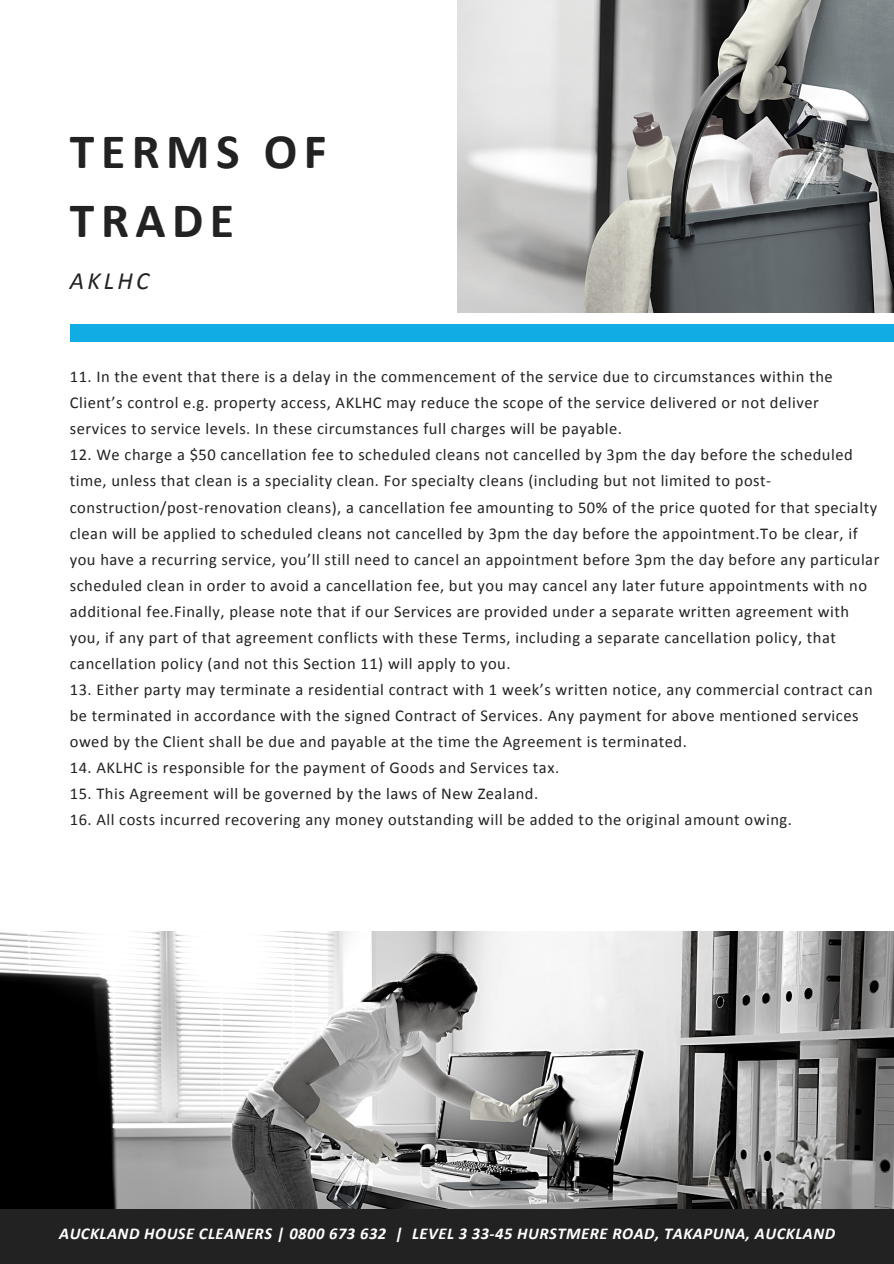
<style>
.page{position:relative;width:894px;height:1264px;background:#fff}
.page>*{position:absolute;margin:0;border:0;box-sizing:border-box;transform-origin:0 0}
.t1{font:700 49.65px/68.7px "Calibri";letter-spacing:.13em;color:#222}
.t2{font:italic 24.9px "Calibri";letter-spacing:.13em;color:#222}
.t3{font:16.5px/26.1px "Calibri";letter-spacing:.03em;color:#222}
.t4{font:italic 700 16.5px "Calibri";letter-spacing:.03em;color:#fff}
</style>
<div class="page">
<img style="left:457px;top:0;width:436px;height:312px">
<div style="left:70px;top:324px;width:823px;height:17px;background:#11ace4"></div>
<img style="left:0;top:931px;width:893px;height:278px">
<div style="left:0;top:1209px;width:893px;height:54px;background:#222"></div>
<h1 class="t1" style="left:70px;top:121px;width:258px">TERMS OF<br>TRADE</h1>
<h2 class="t2" style="left:70px;top:270px;width:81px">AKLHC</h2>
<p class="t3" style="left:70px;top:365px;width:764px">11. In the event that there is a delay in the commencement of the service due to circumstances within the<br>Client’s control e.g. property access, AKLHC may reduce the scope of the service delivered or not deliver services to service levels. In these circumstances full charges will be payable.</p>
<p class="t3" style="left:70px;top:443px;width:810px">12. We charge a $50 cancellation fee to scheduled cleans not cancelled by 3pm the day before the scheduled time, unless that clean is a speciality clean. For specialty cleans (including but not limited to post&shy;construction/post-renovation cleans), a cancellation fee amounting to 50% of the price quoted for that specialty clean will be applied to scheduled cleans not cancelled by 3pm the day before the appointment.To be clear, if you have a recurring service, you’ll still need to cancel an appointment before 3pm the day before any particular scheduled clean in order to avoid a cancellation fee, but you may cancel any later future appointments with no additional fee.Finally, please note that if our Services are provided under a separate written agreement with you, if any part of that agreement conflicts with these Terms, including a separate cancellation policy, that cancellation policy (and not this Section 11) will apply to you.</p>
<p class="t3" style="left:70px;top:677px;width:804px">13. Either party may terminate a residential contract with 1 week’s written notice, any commercial contract can be terminated in accordance with the signed Contract of Services. Any payment for above mentioned services owed by the Client shall be due and payable at the time the Agreement is terminated.</p>
<p class="t3" style="left:70px;top:756px;width:490px">14. AKLHC is responsible for the payment of Goods and Services tax.</p>
<p class="t3" style="left:70px;top:782px;width:470px">15. This Agreement will be governed by the laws of New Zealand.</p>
<p class="t3" style="left:70px;top:808px;width:723px">16. All costs incurred recovering any money outstanding will be added to the original amount owing.</p>
<p class="t4" style="left:59px;top:1226px;width:777px">AUCKLAND HOUSE CLEANERS | 0800 673 632 | LEVEL 3 33-45 HURSTMERE ROAD, TAKAPUNA, AUCKLAND</p>
</div>
